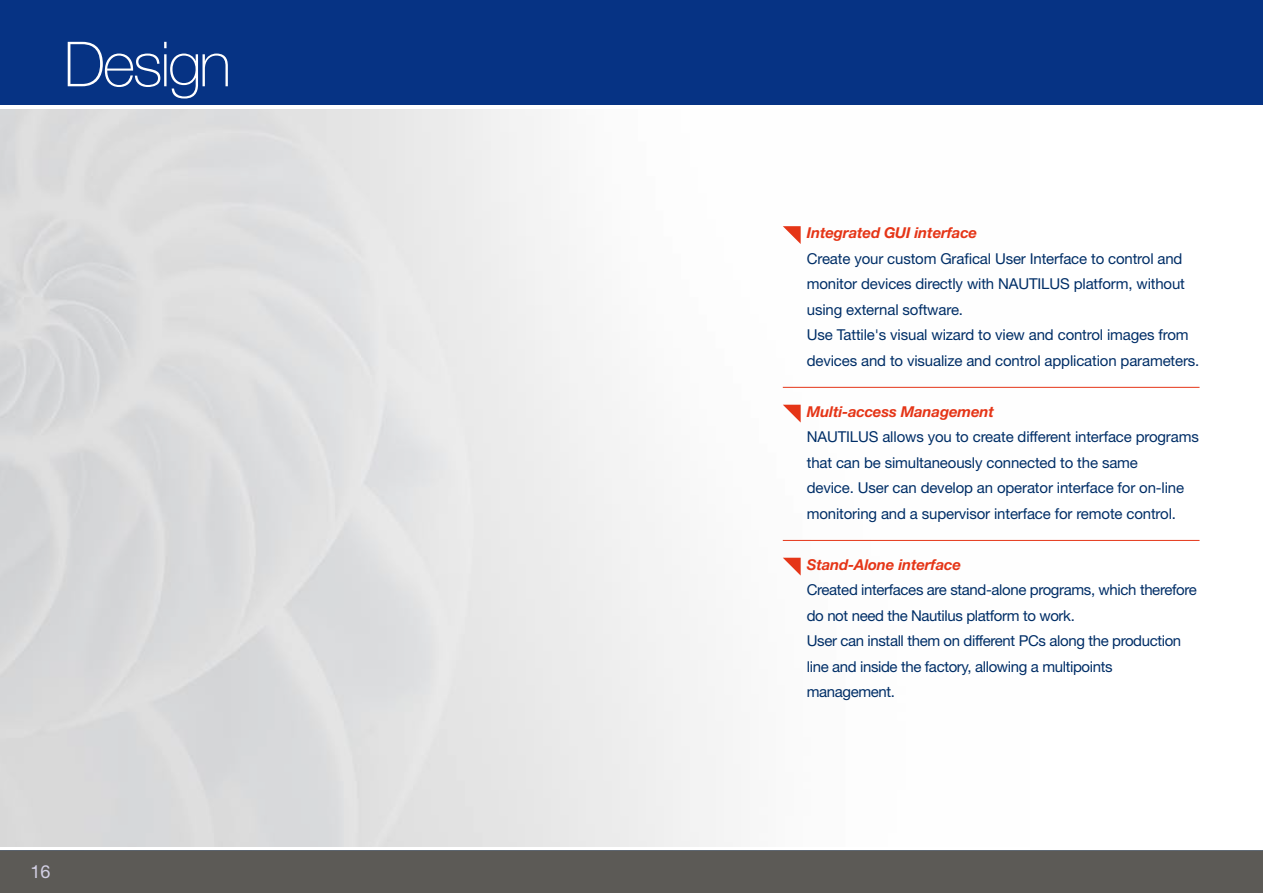
<style>
.page{position:relative;width:1263px;height:893px;background:#fff}
.page>*{position:absolute;margin:0;border:0;box-sizing:border-box;transform-origin:0 0}
.t1{font:100 62.25px "Helvetica Neue LT Std";letter-spacing:-.04em;color:#fff}
.t2{font:18px "Helvetica Neue LT Std";color:#d3d0e5}
.t3{font:15px/25.5px "Helvetica Neue LT Std";letter-spacing:-.01em;color:#002e67}
.t4{font:italic 700 15px "Helvetica Neue LT Std";letter-spacing:-.01em;color:#e53517}
</style>
<div class="page">
<div style="left:0;top:0;width:1263px;height:105px;background:#063384"></div>
<div style="left:0;top:850px;width:1263px;height:43px;background:#5c5a56"></div>
<svg style="left:783px;top:226px;width:18px;height:18px"></svg>
<svg style="left:783px;top:405px;width:18px;height:18px"></svg>
<svg style="left:783px;top:558px;width:18px;height:18px"></svg>
<hr style="left:783px;top:387px;width:416px;height:1px;background:#e53517">
<hr style="left:783px;top:540px;width:416px;height:1px;background:#e53517">
<h1 class="t1" style="left:64px;top:29px;width:169px">Design</h1>
<p class="t2" style="left:30px;top:861px;width:22px">16</p>
<p class="t4" style="left:807px;top:223px;width:172px">Integrated GUI interface</p>
<p class="t3" style="left:807px;top:245px;width:394px">Create your custom Grafical User Interface to control and monitor devices directly with NAUTILUS platform, without using external software.<br>Use Tattile's visual wizard to view and control images from devices and to visualize and control application parameters.</p>
<p class="t4" style="left:807px;top:402px;width:189px">Multi-access Management</p>
<p class="t3" style="left:807px;top:424px;width:394px">NAUTILUS allows you to create different interface programs that can be simultaneously connected to the same<br>device. User can develop an operator interface for on-line monitoring and a supervisor interface for remote control.</p>
<p class="t4" style="left:807px;top:555px;width:156px">Stand-Alone interface</p>
<p class="t3" style="left:807px;top:577px;width:391px">Created interfaces are stand-alone programs, which therefore do not need the Nautilus platform to work.<br>User can install them on different PCs along the production line and inside the factory, allowing a multipoints management.</p>
</div>
